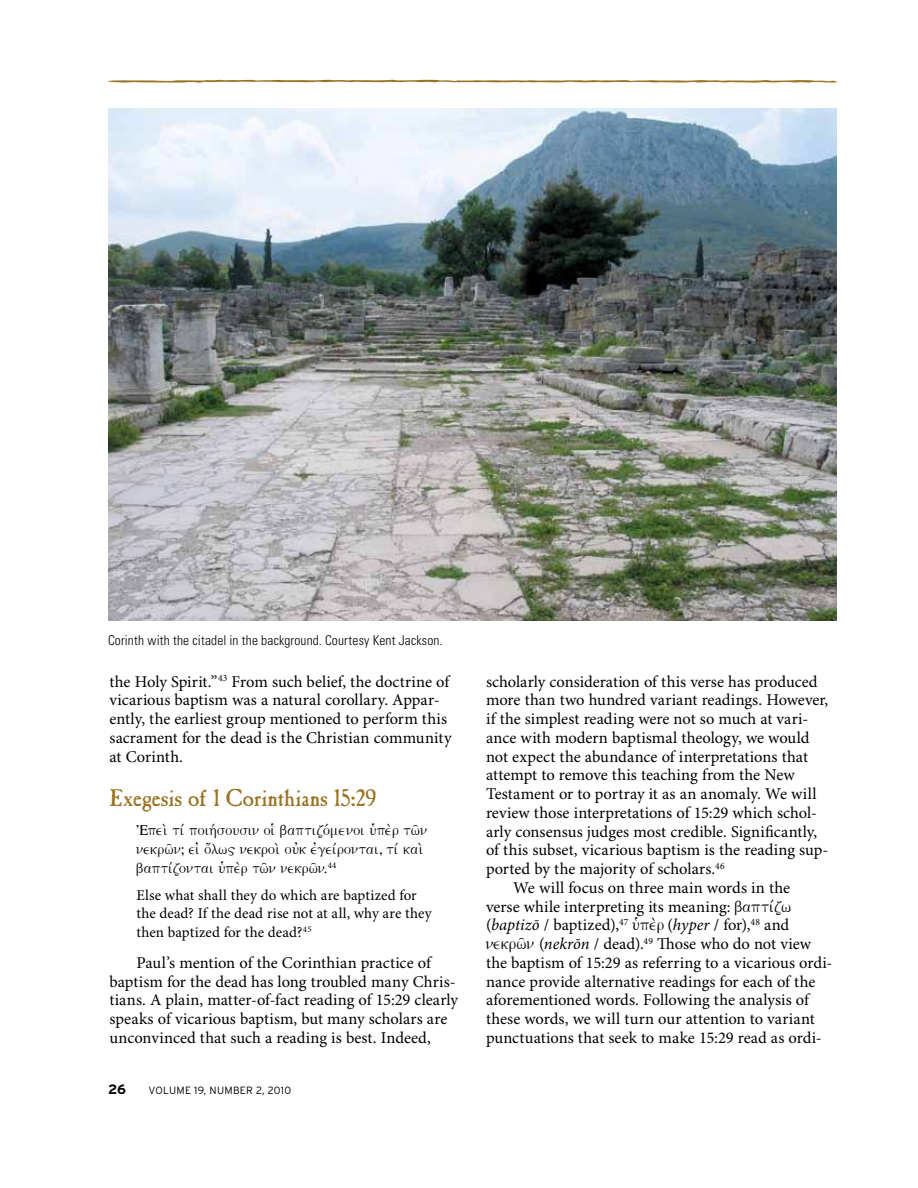
<style>
.page{position:relative;width:918px;height:1188px;background:#fff}
.page>*{position:absolute;margin:0;border:0;box-sizing:border-box;transform-origin:0 0}
.t1{font:24px "Caslon Antique";letter-spacing:-.01em;color:#9b7221}
.t2{font:16.5px/18.8px "Minion Pro";letter-spacing:-.005em;color:#000}
.t3{font:15px/18.8px "Minion Pro";letter-spacing:.005em;color:#000}
.t4{font:15px/18.8px "Graeca U";letter-spacing:-.02em;color:#000}
.t5{font:300 condensed 13.5px "Univers";letter-spacing:.01em;color:#000}
.t6{font:700 13.5px "Interstate";color:#000}
.t7{font:300 10.5px "Interstate";letter-spacing:.03em;color:#000}
.s1{font-family:"Graeca U"}
.s2{font-style:italic}
</style>
<div class="page">
<svg style="left:108px;top:80px;width:729px;height:3px;background:#c4ad7e"></svg>
<img style="left:108px;top:108px;width:729px;height:513px">
<p class="t5" style="left:108px;top:632px;width:336px">Corinth with the citadel in the background. Courtesy Kent Jackson.</p>
<p class="t2" style="left:109px;top:673px;width:344px">the Holy Spirit.”<sup>43</sup> From such belief, the doctrine of vicarious baptism was a natural corollary. Appar&shy;ently, the earliest group mentioned to perform this sacrament for the dead is the Christian community at Corinth.</p>
<h1 class="t1" style="left:110px;top:783px;width:268px">Exegesis of 1 Corinthians 15:29</h1>
<p class="t4" style="left:136px;top:821px;width:293px">Ἐπεὶ τί ποιήσουσιν οἱ βαπτιζόμενοι ὑπὲρ τῶν νεκρῶν; εἰ ὅλως νεκροὶ οὐκ ἐγείρονται, τί καὶ βαπτίζονται ὑπὲρ τῶν νεκρῶν.<sup>44</sup></p>
<p class="t3" style="left:136px;top:886px;width:297px">Else what shall they do which are baptized for the dead? If the dead rise not at all, why are they then baptized for the dead?<sup>45</sup></p>
<p class="t2" style="left:110px;top:954px;width:350px;text-indent:27px">Paul’s mention of the Corinthian practice of baptism for the dead has long troubled many Chris&shy;tians. A plain, matter-of-fact reading of 15:29 clearly speaks of vicarious baptism, but many scholars are unconvinced that such a reading is best. Indeed,</p>
<p class="t6" style="left:108px;top:1081px;width:20px">26</p>
<p class="t7" style="left:148px;top:1084px;width:144px">VOLUME 19, NUMBER 2, 2010</p>
<p class="t2" style="left:486px;top:673px;width:333px">scholarly consideration of this verse has produced</p>
<p class="t2" style="left:486px;top:691px;width:344px">more than two hundred variant readings. However,</p>
<p class="t2" style="left:486px;top:710px;width:324px">if the simplest reading were not so much at vari-</p>
<p class="t2" style="left:486px;top:729px;width:325px">ance with modern baptismal theology, we would</p>
<p class="t2" style="left:486px;top:748px;width:324px">not expect the abundance of interpretations that</p>
<p class="t2" style="left:486px;top:766px;width:310px">attempt to remove this teaching from the New</p>
<p class="t2" style="left:486px;top:785px;width:332px">Testament or to portray it as an anomaly. We will</p>
<p class="t2" style="left:486px;top:804px;width:332px">review those interpretations of 15:29 which schol-</p>
<p class="t2" style="left:486px;top:823px;width:333px">arly consensus judges most credible. Significantly,</p>
<p class="t2" style="left:486px;top:841px;width:344px">of this subset, vicarious baptism is the reading sup-</p>
<p class="t2" style="left:486px;top:860px;width:240px">ported by the majority of scholars.<sup>46</sup></p>
<p class="t2" style="left:513px;top:879px;width:279px">We will focus on three main words in the</p>
<p class="t2" style="left:486px;top:898px;width:307px">verse while interpreting its meaning: <span class="s1">βαπτίζω</span></p>
<p class="t2" style="left:486px;top:916px;width:305px">(<span class="s2">baptizō</span> / baptized),<sup>47</sup> <span class="s1">ὑπὲρ</span> (<span class="s2">hyper</span> / for),<sup>48</sup> and</p>
<p class="t2" style="left:486px;top:935px;width:327px"><span class="s1">νεκρῶν</span> (<span class="s2">nekrōn</span> / dead).<sup>49</sup> Those who do not view</p>
<p class="t2" style="left:486px;top:954px;width:348px">the baptism of 15:29 as referring to a vicarious ordi-</p>
<p class="t2" style="left:486px;top:973px;width:331px">nance provide alternative readings for each of the</p>
<p class="t2" style="left:486px;top:992px;width:326px">aforementioned words. Following the analysis of</p>
<p class="t2" style="left:486px;top:1010px;width:330px">these words, we will turn our attention to variant</p>
<p class="t2" style="left:486px;top:1029px;width:337px">punctuations that seek to make 15:29 read as ordi-</p>
</div>
